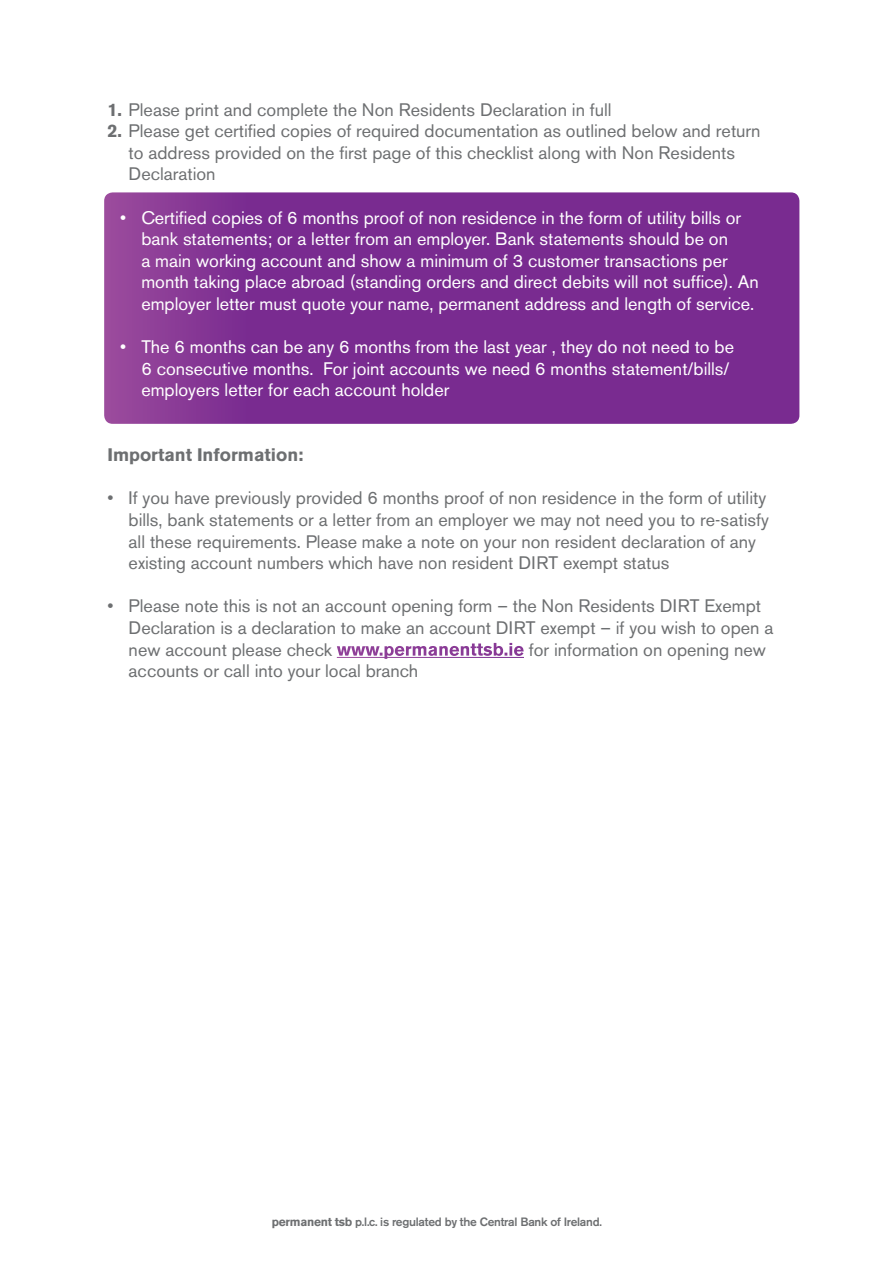
<style>
.page{position:relative;width:893px;height:1263px;background:#fff}
.page>*{position:absolute;margin:0;border:0;box-sizing:border-box;transform-origin:0 0}
.t1{font:18px/21.6px "Akzidenz Grotesk BE";color:#6d6f71}
.t2{font:18px/21.6px "Akzidenz Grotesk BE";color:#fff}
.t3{font:700 18px "Akzidenz Grotesk BE";color:#6d6f71}
.t4{font:500 12px "Akzidenz Grotesk BE";letter-spacing:-.02em;color:#6d6f71}
.s1{font-weight:700}
.s2{font-weight:700;color:#fff}
</style>
<div class="page">
<svg style="left:104px;top:192px;width:695px;height:232px;background:#7d2f91"></svg>
<p class="t1" style="left:107px;top:99px;width:506px"><span class="s1">1.</span> Please print and complete the Non Residents Declaration in full</p>
<p class="t1" style="left:129px;top:120px;width:633px;text-indent:-21px"><span class="s1">2.</span> Please get certified copies of required documentation as outlined below and return to address provided on the first page of this checklist along with Non Residents<br>Declaration</p>
<p class="t2" style="left:141px;top:207px;width:619px;text-indent:-21px">• Certified copies of 6 months proof of non residence in the form of utility bills or bank statements; or a letter from an employer. Bank statements should be on<br>a main working account and show a minimum of 3 customer transactions per month taking place abroad (standing orders and direct debits will not suffice). An employer letter must quote your name, permanent address and length of service.</p>
<p class="t2" style="left:141px;top:336px;width:594px;text-indent:-21px">• The 6 months can be any 6 months from the last year , they do not need to be<br>6 consecutive months. For joint accounts we need 6 months statement/bills/ employers letter for each account holder</p>
<p class="t3" style="left:107px;top:444px;width:198px">Important Information:</p>
<p class="t1" style="left:129px;top:487px;width:642px;text-indent:-21px">• If you have previously provided 6 months proof of non residence in the form of utility bills, bank statements or a letter from an employer we may not need you to re-satisfy all these requirements. Please make a note on your non resident declaration of any existing account numbers which have non resident DIRT exempt status</p>
<p class="t1" style="left:129px;top:595px;width:646px;text-indent:-21px">• Please note this is not an account opening form – the Non Residents DIRT Exempt Declaration is a declaration to make an account DIRT exempt – if you wish to open a new account please check <span class="s2">www.permanenttsb.ie</span> for information on opening new accounts or call into your local branch</p>
<p class="t4" style="left:272px;top:1214px;width:332px"><span class="s1">permanent tsb</span> p.l.c. is regulated by the Central Bank of Ireland.</p>
</div>
